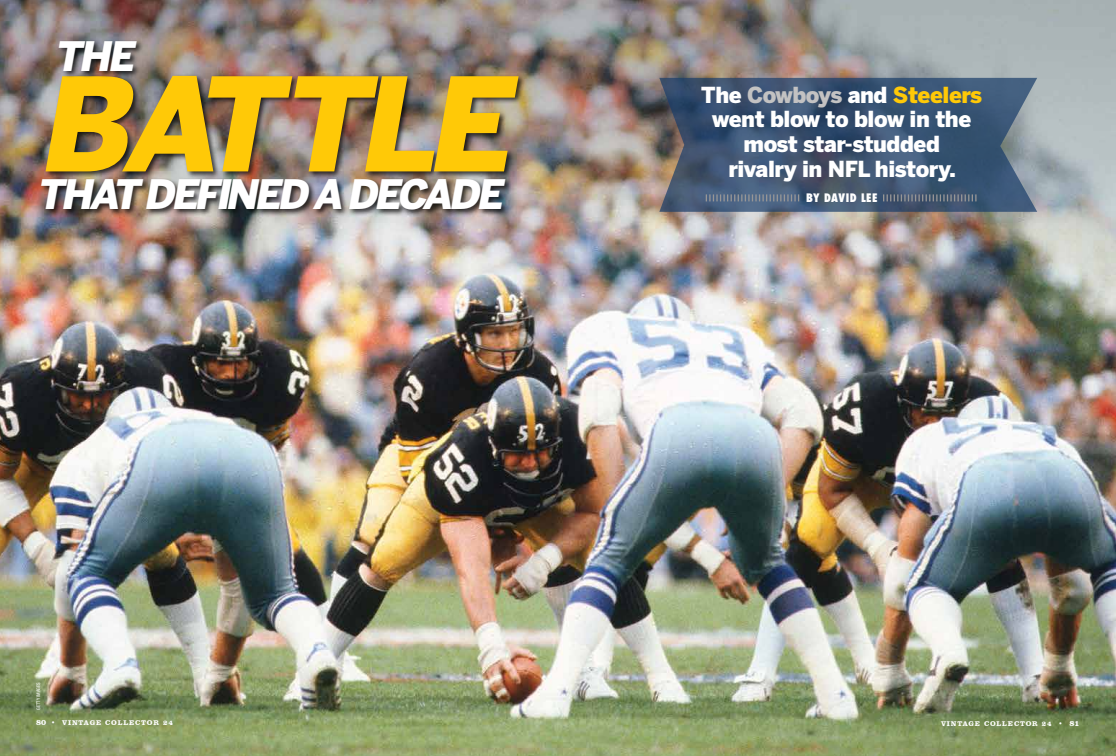
<style>
.page{position:relative;width:1116px;height:756px;background:#fff}
.page>*{position:absolute;margin:0;border:0;box-sizing:border-box;transform-origin:0 0}
.t1{font:italic 900 128.6px "Benton Sans";color:#ffc907}
.t2{font:italic 900 40.3px "Benton Sans";color:#fff}
.t3{font:900 21.9px/24.9px "Benton Sans";letter-spacing:-.02em;color:#fff;text-align:center}
.t4{font:800 condensed 11.4px "Futura";letter-spacing:.04em;color:#fff}
.t5{font:700 7px "Clarendon BT";letter-spacing:.12em;color:#fff}
.t6{font:condensed 5px "Helvetica Neue LT Std";color:#fff}
.s1{color:#c3c2c2}
.s2{color:#ffc907}
.s3{font-size:8px}
</style>
<div class="page">
<img style="left:0;top:0;width:1116px;height:756px">
<div style="left:40px;top:74px;width:486px;height:143px;background:#000;opacity:.75"></div>
<div style="left:58px;top:40px;width:86px;height:39px;background:#000;opacity:.75"></div>
<svg style="left:659px;top:78px;width:378px;height:134px;background:#425873"></svg>
<svg style="left:706px;top:194px;width:93px;height:7px"></svg>
<svg style="left:883px;top:194px;width:94px;height:7px"></svg>
<h2 class="t2" style="left:54px;top:32px;width:89px">THE</h2>
<h1 class="t1" style="left:37px;top:48px;width:499px">BATTLE</h1>
<h2 class="t2" style="left:37px;top:170px;width:475px">THATDEFINED A DECADE</h2>
<p class="t3" style="left:701px;top:82px;width:282px">The <span class="s1">Cowboys</span> and <span class="s2">Steelers </span>went blow to blow in the most star-studded<br>rivalry in NFL history.</p>
<p class="t4" style="left:806px;top:190px;width:73px">BY DAVID LEE</p>
<p class="t6" style="left:35px;top:710px;width:29px;rotate:-90deg">GETTY IMAGES</p>
<p class="t5" style="left:36px;top:719px;width:138px"><span class="s3">80</span> • VINTAGE COLLECTOR 24</p>
<p class="t5" style="left:941px;top:719px;width:140px">VINTAGE COLLECTOR 24 • <span class="s3">81</span></p>
</div>
